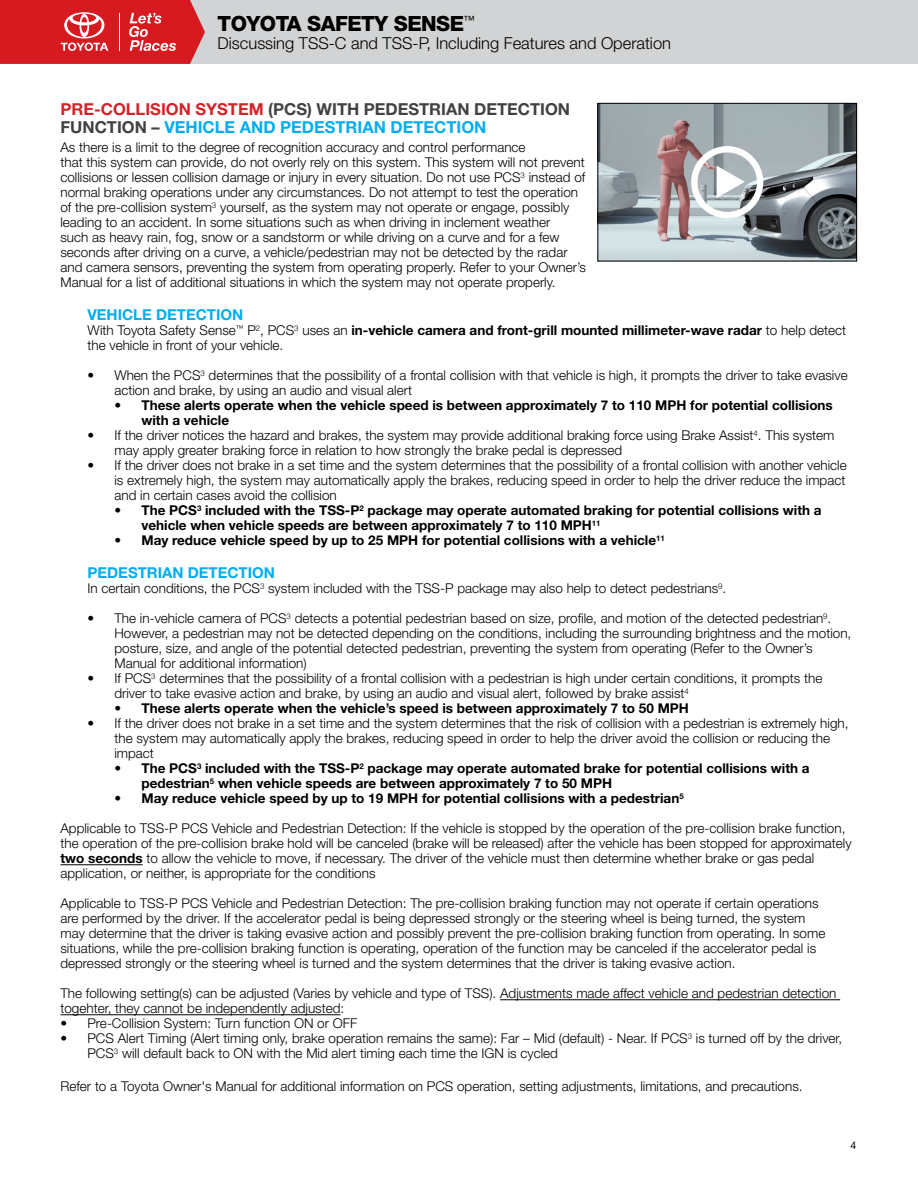
<style>
.page{position:relative;width:918px;height:1188px;background:#fff}
.page>*{position:absolute;margin:0;border:0;box-sizing:border-box;transform-origin:0 0}
.t1{font:800 21px "Helvetica Neue LT Std";letter-spacing:-.025em;color:#000}
.t2{font:700 16.5px/18px "Helvetica Neue LT Std";color:#414042}
.t3{font:300 16.5px "Helvetica Neue LT Std";color:#000}
.t4{font:700 15px "Helvetica Neue LT Std";color:#00aeef}
.t5{font:300 13.5px/15px "Helvetica Neue LT Std";color:#000}
.t6{font:700 13.5px/15px "Helvetica Neue LT Std";color:#000}
.t7{font:10.5px "Helvetica Neue LT Std";color:#000}
.s1{color:#d2232a}
.s2{color:#00aeef}
.s3{font-weight:700}
</style>
<div class="page">
<div style="left:0;top:0;width:918px;height:64px;background:#d1d3d4"></div>
<svg style="left:0;top:0;width:205px;height:64px;background:#d93238"></svg>
<hr style="left:60px;top:864px;width:83px;height:1px;background:#000">
<hr style="left:500px;top:999px;width:340px;height:1px;background:#000">
<hr style="left:60px;top:1014px;width:281px;height:1px;background:#000">
<img style="left:600px;top:105px;width:255px;height:154px">
<div style="left:598px;top:103px;width:259px;height:158px;border:1px solid #000"></div>
<svg style="left:691px;top:146px;width:72px;height:72px"></svg>
<h1 class="t1" style="left:218px;top:11px;width:259px">TOYOTA SAFETY SENSE<sup>™</sup></h1>
<p class="t3" style="left:218px;top:33px;width:455px">Discussing TSS-C and TSS-P, Including Features and Operation</p>
<p class="t2" style="left:60px;top:100px;width:511px"><span class="s1">PRE-COLLISION SYSTEM</span> (PCS) WITH PEDESTRIAN DETECTION<br>FUNCTION – <span class="s2">VEHICLE AND PEDESTRIAN DETECTION</span></p>
<p class="t5" style="left:60px;top:140px;width:527px">As there is a limit to the degree of recognition accuracy and control performance<br>that this system can provide, do not overly rely on this system. This system will not prevent collisions or lessen collision damage or injury in every situation. Do not use PCS<sup>3</sup> instead of normal braking operations under any circumstances. Do not attempt to test the operation of the pre-collision system<sup>3</sup> yourself, as the system may not operate or engage, possibly leading to an accident. In some situations such as when driving in inclement weather<br>such as heavy rain, fog, snow or a sandstorm or while driving on a curve and for a few seconds after driving on a curve, a vehicle/pedestrian may not be detected by the radar and camera sensors, preventing the system from operating properly. Refer to your Owner’s Manual for a list of additional situations in which the system may not operate properly.</p>
<p class="t4" style="left:87px;top:306px;width:157px">VEHICLE DETECTION</p>
<p class="t5" style="left:87px;top:323px;width:760px">With Toyota Safety Sense<sup>™</sup> P<sup>2</sup>, PCS<sup>3</sup> uses an <span class="s3">in-vehicle camera and front-grill mounted millimeter-wave radar</span> to help detect the vehicle in front of your vehicle.</p>
<p class="t5" style="left:114px;top:368px;width:735px;text-indent:-27px">• When the PCS<sup>3</sup> determines that the possibility of a frontal collision with that vehicle is high, it prompts the driver to take evasive action and brake, by using an audio and visual alert</p>
<p class="t6" style="left:141px;top:398px;width:693px;text-indent:-27px">• These alerts operate when the vehicle speed is between approximately 7 to 110 MPH for potential collisions with a vehicle</p>
<p class="t5" style="left:114px;top:428px;width:722px;text-indent:-27px">• If the driver notices the hazard and brakes, the system may provide additional braking force using Brake Assist<sup>4</sup>. This system may apply greater braking force in relation to how strongly the brake pedal is depressed</p>
<p class="t5" style="left:114px;top:458px;width:734px;text-align:justify;text-indent:-27px">• If the driver does not brake in a set time and the system determines that the possibility of a frontal collision with another vehicle is extremely high, the system may automatically apply the brakes, reducing speed in order to help the driver reduce the impact and in certain cases avoid the collision</p>
<p class="t6" style="left:141px;top:503px;width:682px;text-indent:-27px">• The PCS<sup>3</sup> included with the TSS-P<sup>2</sup> package may operate automated braking for potential collisions with a vehicle when vehicle speeds are between approximately 7 to 110 MPH<sup>11</sup></p>
<p class="t6" style="left:114px;top:533px;width:552px">• May reduce vehicle speed by up to 25 MPH for potential collisions with a vehicle<sup>11</sup></p>
<p class="t4" style="left:87px;top:564px;width:189px">PEDESTRIAN DETECTION</p>
<p class="t5" style="left:87px;top:581px;width:640px">In certain conditions, the PCS<sup>3</sup> system included with the TSS-P package may also help to detect pedestrians<sup>9</sup>.</p>
<p class="t5" style="left:114px;top:611px;width:738px;text-indent:-27px">• The in-vehicle camera of PCS<sup>3</sup> detects a potential pedestrian based on size, profile, and motion of the detected pedestrian<sup>9</sup>.<br>However, a pedestrian may not be detected depending on the conditions, including the surrounding brightness and the motion, posture, size, and angle of the potential detected pedestrian, preventing the system from operating (Refer to the Owner’s Manual for additional information)</p>
<p class="t5" style="left:114px;top:671px;width:709px;text-indent:-27px">• If PCS<sup>3</sup> determines that the possibility of a frontal collision with a pedestrian is high under certain conditions, it prompts the driver to take evasive action and brake, by using an audio and visual alert, followed by brake assist<sup>4</sup></p>
<p class="t6" style="left:114px;top:701px;width:576px">• These alerts operate when the vehicle’s speed is between approximately 7 to 50 MPH</p>
<p class="t5" style="left:114px;top:716px;width:736px;text-indent:-27px">• If the driver does not brake in a set time and the system determines that the risk of collision with a pedestrian is extremely high, the system may automatically apply the brakes, reducing speed in order to help the driver avoid the collision or reducing the impact</p>
<p class="t6" style="left:141px;top:761px;width:670px;text-indent:-27px">• The PCS<sup>3</sup> included with the TSS-P<sup>2</sup> package may operate automated brake for potential collisions with a pedestrian<sup>5</sup> when vehicle speeds are between approximately 7 to 50 MPH</p>
<p class="t6" style="left:114px;top:791px;width:571px">• May reduce vehicle speed by up to 19 MPH for potential collisions with a pedestrian<sup>5</sup></p>
<p class="t5" style="left:60px;top:821px;width:793px">Applicable to TSS-P PCS Vehicle and Pedestrian Detection: If the vehicle is stopped by the operation of the pre-collision brake function, the operation of the pre-collision brake hold will be canceled (brake will be released) after the vehicle has been stopped for approximately <span class="s3">two seconds</span> to allow the vehicle to move, if necessary. The driver of the vehicle must then determine whether brake or gas pedal application, or neither, is appropriate for the conditions</p>
<p class="t5" style="left:60px;top:896px;width:766px">Applicable to TSS-P PCS Vehicle and Pedestrian Detection: The pre-collision braking function may not operate if certain operations are performed by the driver. If the accelerator pedal is being depressed strongly or the steering wheel is being turned, the system may determine that the driver is taking evasive action and possibly prevent the pre-collision braking function from operating. In some situations, while the pre-collision braking function is operating, operation of the function may be canceled if the accelerator pedal is depressed strongly or the steering wheel is turned and the system determines that the driver is taking evasive action.</p>
<p class="t5" style="left:60px;top:986px;width:777px">The following setting(s) can be adjusted (Varies by vehicle and type of TSS). Adjustments made affect vehicle and pedestrian detection togehter, they cannot be independently adjusted:</p>
<p class="t5" style="left:60px;top:1016px;width:298px">• Pre-Collision System: Turn function ON or OFF</p>
<p class="t5" style="left:87px;top:1031px;width:756px;text-indent:-27px">• PCS Alert Timing (Alert timing only, brake operation remains the same): Far – Mid (default) - Near. If PCS<sup>3</sup> is turned off by the driver,<br>PCS<sup>3</sup> will default back to ON with the Mid alert timing each time the IGN is cycled</p>
<p class="t5" style="left:60px;top:1079px;width:744px">Refer to a Toyota Owner's Manual for additional information on PCS operation, setting adjustments, limitations, and precautions.</p>
<p class="t7" style="left:851px;top:1139px;width:7px">4</p>
</div>
